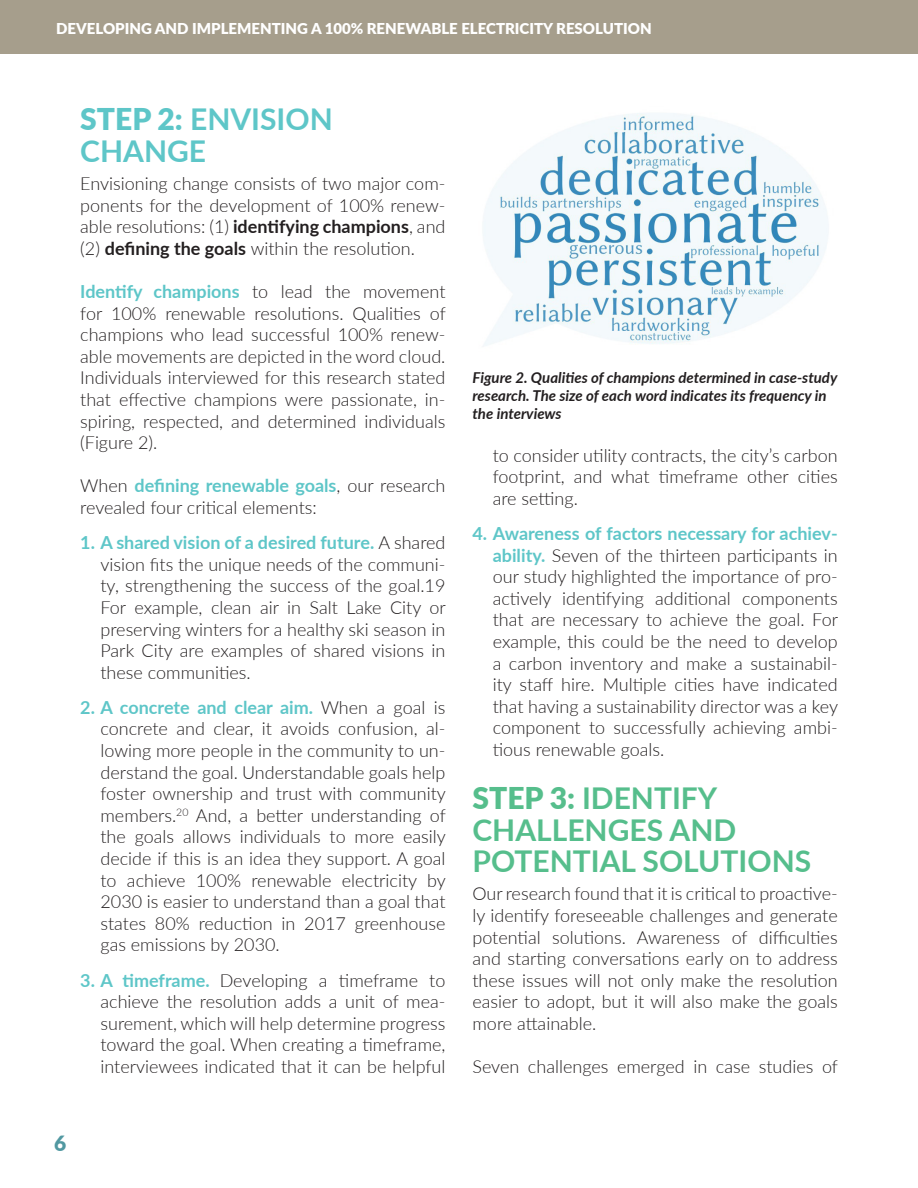
<style>
.page{position:relative;width:918px;height:1188px;background:#fff}
.page>*{position:absolute;margin:0;border:0;box-sizing:border-box;transform-origin:0 0}
.t1{font:700 30px/31.5px "Lato";color:#56be8c}
.t2{font:700 30px/31.5px "Lato";color:#5ec6c8}
.t3{font:900 21px "Lato";color:#5198a1}
.t4{font:300 18px/21.6px "Lato";color:#231f20;text-align:justify}
.t5{font:italic 700 15px/18px "Lato";color:#231f20}
.t6{font:900 15px "Lato";color:#fff}
.s1{font-weight:900}
.s2{font-weight:700}
.s3{font-weight:700;color:#5ec6c8}
</style>
<div class="page">
<div style="left:0;top:0;width:918px;height:54px;background:#a69e8c"></div>
<img style="left:483px;top:113px;width:345px;height:233px">
<p class="t6" style="left:56px;top:17px;width:597px">DEVELOPING AND IMPLEMENTING A 100% RENEWABLE ELECTRICITY RESOLUTION</p>
<p class="t2" style="left:80px;top:102px;width:254px"><span class="s1">STEP 2:</span> ENVISION<br>CHANGE</p>
<p class="t4" style="left:80px;top:172px;width:367px">Envisioning change consists of two major com&shy;ponents for the development of 100% renew&shy;able resolutions: (1) <span class="s2">identifying champions</span>, and (2) <span class="s2">defining the goals</span> within the resolution.</p>
<p class="t4" style="left:80px;top:280px;width:367px"><span class="s3">Identify champions</span> to lead the movement for 100% renewable resolutions. Qualities of champions who lead successful 100% renew&shy;able movements are depicted in the word cloud.<br>Individuals interviewed for this research stated that effective champions were passionate, in&shy;spiring, respected, and determined individuals (Figure 2).</p>
<p class="t4" style="left:80px;top:475px;width:367px">When <span class="s3">defining renewable goals</span>, our research revealed four critical elements:</p>
<p class="t4" style="left:101px;top:531px;width:347px;text-indent:-20px"><span class="s3">1. A shared vision of a desired future.</span> A shared vision fits the unique needs of the communi&shy;ty, strengthening the success of the goal.19<br>For example, clean air in Salt Lake City or preserving winters for a healthy ski season in Park City are examples of shared visions in these communities.</p>
<p class="t4" style="left:101px;top:696px;width:347px;text-indent:-20px"><span class="s3">2. A concrete and clear aim.</span> When a goal is concrete and clear, it avoids confusion, al&shy;lowing more people in the community to un&shy;derstand the goal. Understandable goals help foster ownership and trust with community members.<sup>20</sup> And, a better understanding of the goals allows individuals to more easily decide if this is an idea they support. A goal to achieve 100% renewable electricity by 2030 is easier to understand than a goal that states 80% reduction in 2017 greenhouse gas emissions by 2030.</p>
<p class="t4" style="left:101px;top:969px;width:346px;text-indent:-20px"><span class="s3">3. A timeframe.</span> Developing a timeframe to achieve the resolution adds a unit of mea&shy;surement, which will help determine progress toward the goal. When creating a timeframe, interviewees indicated that it can be helpful</p>
<p class="t3" style="left:54px;top:1127px;width:14px">6</p>
<p class="t5" style="left:472px;top:368px;width:366px">Figure 2. Qualities of champions determined in case-study research. The size of each word indicates its frequency in the interviews</p>
<p class="t4" style="left:493px;top:444px;width:346px">to consider utility contracts, the city’s carbon footprint, and what timeframe other cities are setting.</p>
<p class="t4" style="left:493px;top:522px;width:347px;text-indent:-20px"><span class="s3">4. Awareness of factors necessary for achiev&shy;ability.</span> Seven of the thirteen participants in our study highlighted the importance of pro&shy;actively identifying additional components that are necessary to achieve the goal. For example, this could be the need to develop a carbon inventory and make a sustainabil&shy;ity staff hire. Multiple cities have indicated that having a sustainability director was a key component to successfully achieving ambi&shy;tious renewable goals.</p>
<p class="t1" style="left:472px;top:781px;width:340px"><span class="s1">STEP 3:</span> IDENTIFY<br>CHALLENGES AND<br>POTENTIAL SOLUTIONS</p>
<p class="t4" style="left:472px;top:882px;width:367px">Our research found that it is critical to proactive&shy;ly identify foreseeable challenges and generate potential solutions. Awareness of difficulties and starting conversations early on to address these issues will not only make the resolution easier to adopt, but it will also make the goals more attainable.</p>
<p class="t4" style="left:472px;top:1055px;width:367px">Seven challenges emerged in case studies of</p>
</div>
